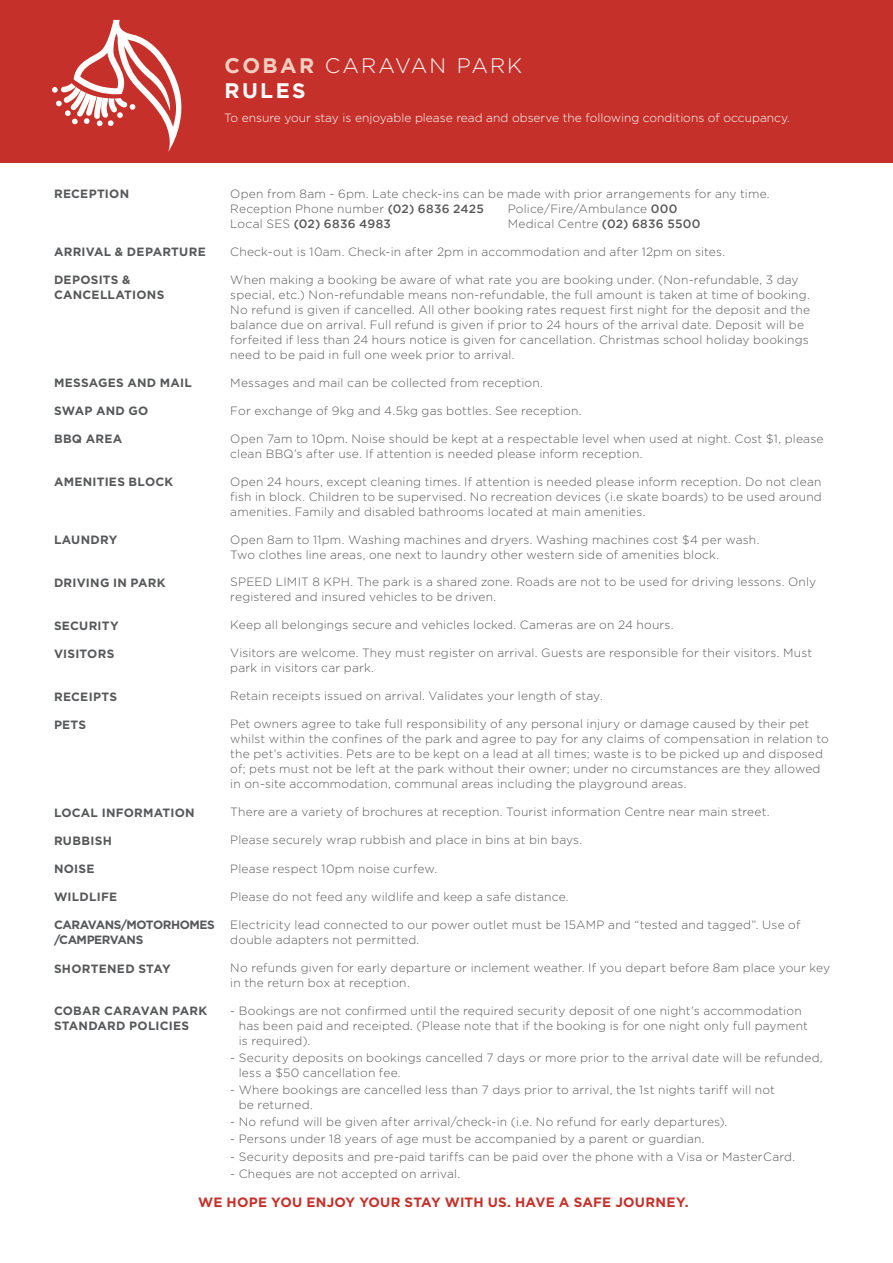
<style>
.page{position:relative;width:893px;height:1263px;background:#fff}
.page>*{position:absolute;margin:0;border:0;box-sizing:border-box;transform-origin:0 0}
.t1{font:300 21px/25.2px "Gotham";letter-spacing:.1em;color:#fff}
.t2{font:700 13.5px "Gotham";letter-spacing:.015em;color:#c5312a}
.t3{font:300 12px/15px "Gotham";letter-spacing:.015em;color:#57585a}
.t4{font:700 12px/15px "Gotham";letter-spacing:.02em;color:#57585a}
.t5{font:300 12px "Gotham";color:#fff}
.t6{font:700 12px/15px "Gotham";letter-spacing:-.04em;color:#57585a}
.t7{font:500 12px "Gotham";letter-spacing:.025em;color:#57585a}
.s1{font-weight:700;color:#f2cec0}
.s2{font-weight:700}
.s3{font-weight:500}
.s4{font-weight:300}
</style>
<div class="page">
<div style="left:0;top:0;width:893px;height:162px;background:#c5312a"></div>
<svg style="left:52px;top:19px;width:130px;height:133px"></svg>
<p class="t1" style="left:224px;top:53px;width:299px"><span class="s1">COBAR</span> CARAVAN PARK<br><span class="s2">RULES</span></p>
<p class="t5" style="left:224px;top:111px;width:567px">To ensure your stay is enjoyable please read and observe the following conditions of occupancy.</p>
<p class="t4" style="left:54px;top:186px;width:77px">RECEPTION</p>
<p class="t3" style="left:230px;top:186px;width:541px">Open from 8am - 6pm. Late check-ins can be made with prior arrangements for any time.</p>
<p class="t3" style="left:230px;top:201px;width:255px">Reception Phone number <span class="s3">(02) 6836 2425</span></p>
<p class="t3" style="left:508px;top:201px;width:171px">Police/Fire/Ambulance <span class="s3">000</span></p>
<p class="t7" style="left:230px;top:217px;width:162px"><span class="s4">Local SES</span> (02) 6836 4983</p>
<p class="t3" style="left:508px;top:216px;width:194px">Medical Centre <span class="s3">(02) 6836 5500</span></p>
<p class="t4" style="left:54px;top:244px;width:153px">ARRIVAL &amp; DEPARTURE</p>
<p class="t3" style="left:230px;top:244px;width:496px">Check-out is 10am. Check-in after 2pm in accommodation and after 12pm on sites.</p>
<p class="t4" style="left:54px;top:272px;width:112px">DEPOSITS &amp;<br>CANCELLATIONS</p>
<p class="t3" style="left:230px;top:272px;width:581px">When making a booking be aware of what rate you are booking under. (Non-refundable, 3 day special, etc.) Non-refundable means non-refundable, the full amount is taken at time of booking.<br>No refund is given if cancelled. All other booking rates request first night for the deposit and the balance due on arrival. Full refund is given if prior to 24 hours of the arrival date. Deposit will be forfeited if less than 24 hours notice is given for cancellation. Christmas school holiday bookings need to be paid in full one week prior to arrival.</p>
<p class="t4" style="left:54px;top:375px;width:139px">MESSAGES AND MAIL</p>
<p class="t3" style="left:230px;top:375px;width:314px">Messages and mail can be collected from reception.</p>
<p class="t4" style="left:54px;top:403px;width:96px">SWAP AND GO</p>
<p class="t3" style="left:230px;top:403px;width:353px">For exchange of 9kg and 4.5kg gas bottles. See reception.</p>
<p class="t4" style="left:54px;top:431px;width:70px">BBQ AREA</p>
<p class="t3" style="left:230px;top:431px;width:595px">Open 7am to 10pm. Noise should be kept at a respectable level when used at night. Cost $1, please clean BBQ’s after use. If attention is needed please inform reception.</p>
<p class="t4" style="left:54px;top:474px;width:121px">AMENITIES BLOCK</p>
<p class="t3" style="left:230px;top:474px;width:593px;text-align:justify">Open 24 hours, except cleaning times. If attention is needed please inform reception. Do not clean fish in block. Children to be supervised. No recreation devices (i.e skate boards) to be used around amenities. Family and disabled bathrooms located at main amenities.</p>
<p class="t4" style="left:54px;top:532px;width:65px">LAUNDRY</p>
<p class="t3" style="left:230px;top:532px;width:531px">Open 8am to 11pm. Washing machines and dryers. Washing machines cost $4 per wash.<br>Two clothes line areas, one next to laundry other western side of amenities block.</p>
<p class="t4" style="left:54px;top:575px;width:113px">DRIVING IN PARK</p>
<p class="t3" style="left:230px;top:574px;width:587px">SPEED LIMIT 8 KPH. The park is a shared zone. Roads are not to be used for driving lessons. Only registered and insured vehicles to be driven.</p>
<p class="t4" style="left:54px;top:618px;width:66px">SECURITY</p>
<p class="t3" style="left:230px;top:617px;width:445px">Keep all belongings secure and vehicles locked. Cameras are on 24 hours.</p>
<p class="t4" style="left:54px;top:646px;width:62px">VISITORS</p>
<p class="t3" style="left:230px;top:645px;width:584px">Visitors are welcome. They must register on arrival. Guests are responsible for their visitors. Must park in visitors car park.</p>
<p class="t4" style="left:54px;top:688px;width:65px">RECEIPTS</p>
<p class="t3" style="left:230px;top:688px;width:374px">Retain receipts issued on arrival. Validates your length of stay.</p>
<p class="t4" style="left:54px;top:717px;width:34px">PETS</p>
<p class="t3" style="left:230px;top:716px;width:600px">Pet owners agree to take full responsibility of any personal injury or damage caused by their pet whilst within the confines of the park and agree to pay for any claims of compensation in relation to the pet’s activities. Pets are to be kept on a lead at all times; waste is to be picked up and disposed of; pets must not be left at the park without their owner; under no circumstances are they allowed in on-site accommodation, communal areas including the playground areas.</p>
<p class="t4" style="left:54px;top:804px;width:142px">LOCAL INFORMATION</p>
<p class="t3" style="left:230px;top:804px;width:541px">There are a variety of brochures at reception. Tourist information Centre near main street.</p>
<p class="t4" style="left:54px;top:833px;width:59px">RUBBISH</p>
<p class="t3" style="left:230px;top:832px;width:354px">Please securely wrap rubbish and place in bins at bin bays.</p>
<p class="t4" style="left:54px;top:861px;width:42px">NOISE</p>
<p class="t3" style="left:230px;top:861px;width:208px">Please respect 10pm noise curfew.</p>
<p class="t4" style="left:54px;top:889px;width:65px">WILDLIFE</p>
<p class="t3" style="left:230px;top:889px;width:340px">Please do not feed any wildlife and keep a safe distance.</p>
<p class="t6" style="left:54px;top:917px;width:162px">CARAVANS/MOTORHOMES /CAMPERVANS</p>
<p class="t3" style="left:230px;top:917px;width:571px">Electricity lead connected to our power outlet must be 15AMP and “tested and tagged”. Use of double adapters not permitted.</p>
<p class="t4" style="left:54px;top:960px;width:118px">SHORTENED STAY</p>
<p class="t3" style="left:230px;top:960px;width:601px">No refunds given for early departure or inclement weather. If you depart before 8am place your key in the return box at reception.</p>
<p class="t4" style="left:54px;top:1003px;width:155px">COBAR CARAVAN PARK<br>STANDARD POLICIES</p>
<p class="t3" style="left:239px;top:1003px;width:571px;text-indent:-9px">- Bookings are not confirmed until the required security deposit of one night’s accommodation has been paid and receipted. (Please note that if the booking is for one night only full payment is required).</p>
<p class="t3" style="left:239px;top:1050px;width:585px;text-indent:-9px">- Security deposits on bookings cancelled 7 days or more prior to the arrival date will be refunded, less a $50 cancellation fee.</p>
<p class="t3" style="left:239px;top:1082px;width:538px;text-indent:-9px">- Where bookings are cancelled less than 7 days prior to arrival, the 1st nights tariff will not be returned.</p>
<p class="t3" style="left:230px;top:1114px;width:498px">- No refund will be given after arrival/check-in (i.e. No refund for early departures).</p>
<p class="t3" style="left:230px;top:1131px;width:476px">- Persons under 18 years of age must be accompanied by a parent or guardian.</p>
<p class="t3" style="left:230px;top:1149px;width:566px">- Security deposits and pre-paid tariffs can be paid over the phone with a Visa or MasterCard.</p>
<p class="t3" style="left:230px;top:1166px;width:231px">- Cheques are not accepted on arrival.</p>
<p class="t2" style="left:198px;top:1195px;width:492px">WE HOPE YOU ENJOY YOUR STAY WITH US. HAVE A SAFE JOURNEY.</p>
</div>
